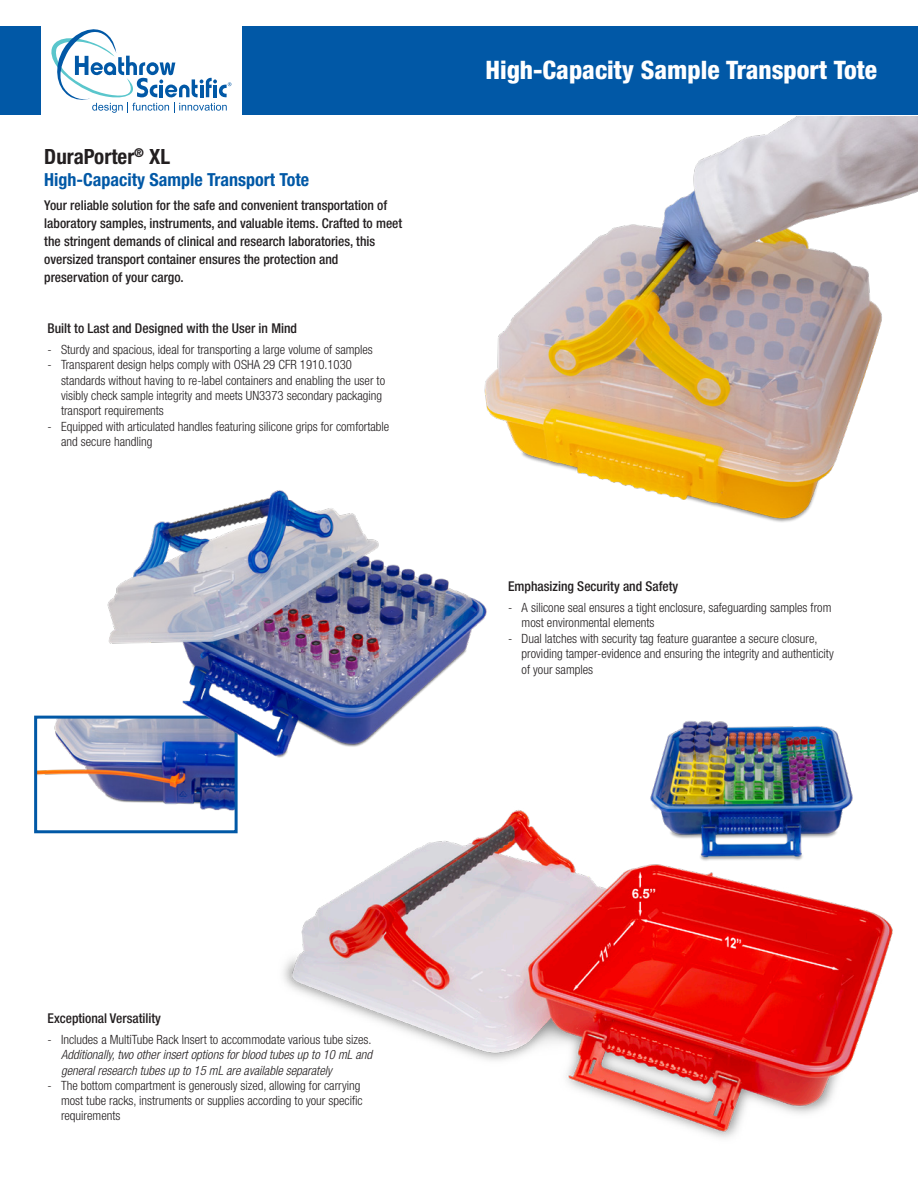
<style>
.page{position:relative;width:918px;height:1188px;background:#fff}
.page>*{position:absolute;margin:0;border:0;box-sizing:border-box;transform-origin:0 0}
.t1{font:800 condensed 25.5px "Helvetica Neue LT Std";color:#fff}
.t2{font:700 condensed 21px "Helvetica Neue LT Std";color:#231f20}
.t3{font:700 condensed 18px "Helvetica Neue LT Std";color:#0158a6}
.t4{font:500 condensed 13.5px "Helvetica Neue LT Std";color:#231f20}
.t5{font:300 condensed 12.75px/15.3px "Helvetica Neue LT Std";color:#231f20}
.t6{font:italic 300 condensed 12.75px/15.3px "Helvetica Neue LT Std";color:#231f20;text-align:justify}
.s1{font-style:normal}
</style>
<div class="page">
<img style="left:38px;top:720px;width:196px;height:91px">
<div style="left:34px;top:716px;width:204px;height:117px;border:3px solid #0158a6"></div>
<div style="left:243px;top:26px;width:675px;height:88px;background:#0158a6"></div>
<div style="left:0;top:26px;width:40px;height:88px;background:#0158a6"></div>
<svg style="left:51px;top:29px;width:180px;height:84px"></svg>
<img style="left:484px;top:117px;width:434px;height:405px">
<img style="left:84px;top:482px;width:428px;height:286px">
<img style="left:654px;top:721px;width:196px;height:62px">
<img style="left:283px;top:783px;width:610px;height:355px">
<p class="t2" style="left:44px;top:144px;width:127px">DuraPorter<sup>®</sup> XL</p>
<p class="t3" style="left:44px;top:168px;width:266px">High-Capacity Sample Transport Tote</p>
<p class="t4" style="left:44px;top:197px;width:344px">Your reliable solution for the safe and convenient transportation of</p>
<p class="t4" style="left:44px;top:215px;width:359px">laboratory samples, instruments, and valuable items. Crafted to meet</p>
<p class="t4" style="left:44px;top:233px;width:332px">the stringent demands of clinical and research laboratories, this</p>
<p class="t4" style="left:44px;top:251px;width:296px">oversized transport container ensures the protection and</p>
<p class="t4" style="left:44px;top:269px;width:141px">preservation of your cargo.</p>
<p class="t4" style="left:48px;top:320px;width:251px">Built to Last and Designed with the User in Mind</p>
<p class="t5" style="left:48px;top:342px;width:327px">- Sturdy and spacious, ideal for transporting a large volume of samples</p>
<p class="t5" style="left:61px;top:357px;width:326px;text-indent:-14px">- Transparent design helps comply with OSHA 29 CFR 1910.1030 standards without having to re-label containers and enabling the user to visibly check sample integrity and meets UN3373 secondary packaging transport requirements</p>
<p class="t5" style="left:61px;top:418px;width:330px;text-indent:-14px">- Equipped with articulated handles featuring silicone grips for comfortable and secure handling</p>
<p class="t1" style="left:485px;top:54px;width:393px">High-Capacity Sample Transport Tote</p>
<p class="t4" style="left:508px;top:578px;width:172px">Emphasizing Security and Safety</p>
<p class="t5" style="left:522px;top:600px;width:311px;text-indent:-14px">- A silicone seal ensures a tight enclosure, safeguarding samples from most environmental elements</p>
<p class="t5" style="left:522px;top:630px;width:314px;text-indent:-14px">- Dual latches with security tag feature guarantee a secure closure, providing tamper-evidence and ensuring the integrity and authenticity of your samples</p>
<p class="t4" style="left:48px;top:1010px;width:115px">Exceptional Versatility</p>
<p class="t6" style="left:61px;top:1032px;width:313px;text-indent:-14px"><span class="s1">- Includes a MultiTube Rack Insert to accommodate various tube sizes.<br></span>Additionally, two other insert options for blood tubes up to 10 mL and general research tubes up to 15 mL are available separately</p>
<p class="t5" style="left:61px;top:1078px;width:303px;text-indent:-14px">- The bottom compartment is generously sized, allowing for carrying most tube racks, instruments or supplies according to your specific requirements</p>
</div>
